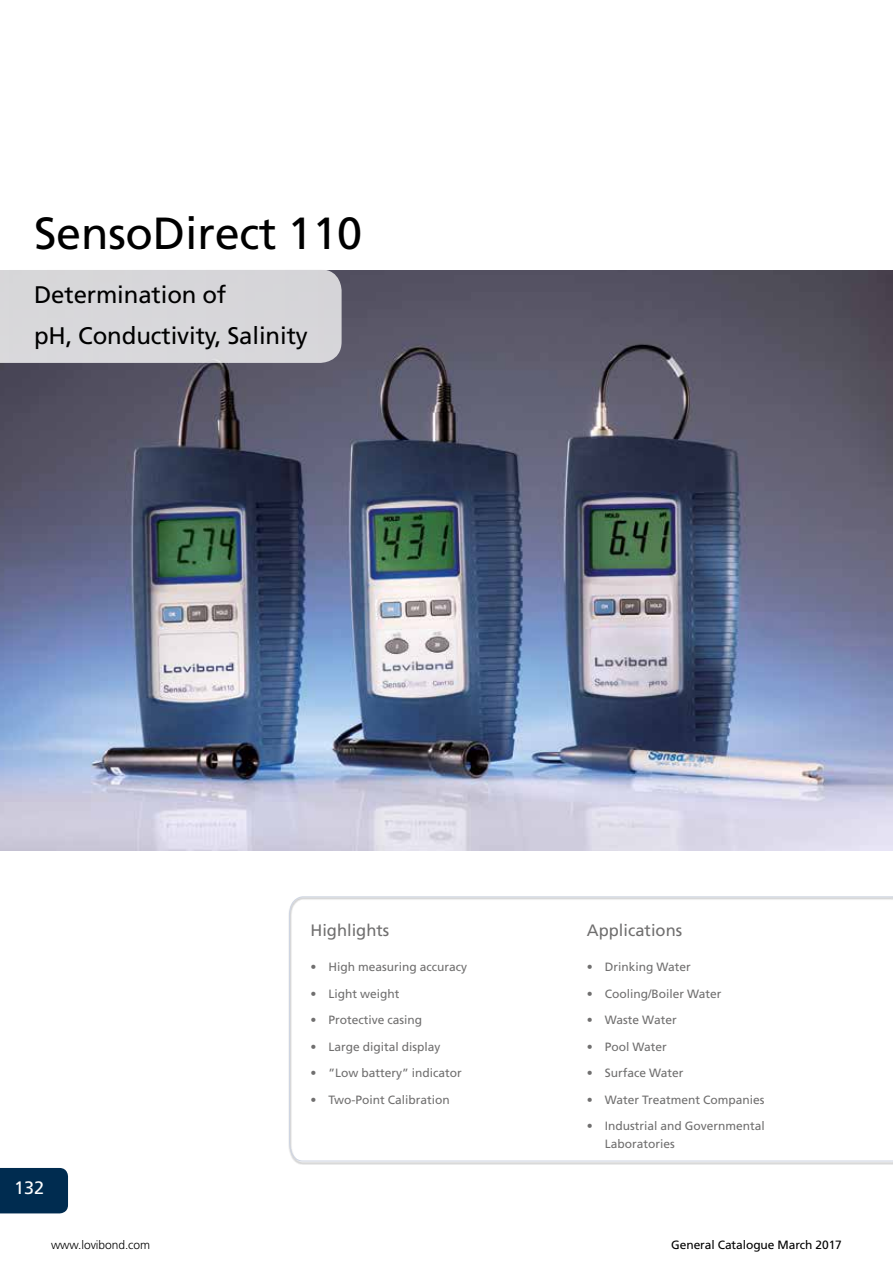
<style>
.page{position:relative;width:893px;height:1263px;background:#fff}
.page>*{position:absolute;margin:0;border:0;box-sizing:border-box;transform-origin:0 0}
.t1{font:45px "Frutiger LT";letter-spacing:-.005em;color:#000}
.t2{font:24px/41.5px "Frutiger LT";letter-spacing:-.005em;color:#000}
.t3{font:18px "Frutiger LT";color:#fff}
.t4{font:16.5px "Frutiger LT";color:#706f6f}
.t5{font:12px/18px "Frutiger LT";color:#706f6f}
.t6{font:12px "Frutiger LT";letter-spacing:-.005em;color:#000}
.t7{font:300 12px "Frutiger LT";letter-spacing:-.005em;color:#000}
</style>
<div class="page">
<div style="left:0;top:1168px;width:68px;height:45px;background:#002c50"></div>
<img style="left:0;top:270px;width:893px;height:580px">
<div style="left:0;top:270px;width:342px;height:93px;background:#d7d7da"></div>
<svg style="left:289px;top:896px;width:604px;height:266px"></svg>
<h1 class="t1" style="left:34px;top:207px;width:330px">SensoDirect 110</h1>
<h2 class="t2" style="left:34px;top:274px;width:275px">Determination of<br>pH, Conductivity, Salinity</h2>
<h3 class="t3" style="left:14px;top:1177px;width:32px">132</h3>
<h3 class="t4" style="left:310px;top:921px;width:80px">Highlights</h3>
<p class="t5" style="left:310px;top:958px;width:158px">• High measuring accuracy</p>
<p class="t5" style="left:310px;top:984px;width:91px">• Light weight</p>
<p class="t5" style="left:310px;top:1011px;width:113px">• Protective casing</p>
<p class="t5" style="left:310px;top:1037px;width:132px">• Large digital display</p>
<p class="t5" style="left:310px;top:1064px;width:153px">• ”Low battery” indicator</p>
<p class="t5" style="left:310px;top:1090px;width:141px">• Two-Point Calibration</p>
<h3 class="t4" style="left:587px;top:921px;width:97px">Applications</h3>
<p class="t5" style="left:587px;top:958px;width:106px">• Drinking Water</p>
<p class="t5" style="left:587px;top:984px;width:136px">• Cooling/Boiler Water</p>
<p class="t5" style="left:587px;top:1011px;width:91px">• Waste Water</p>
<p class="t5" style="left:587px;top:1037px;width:82px">• Pool Water</p>
<p class="t5" style="left:587px;top:1064px;width:98px">• Surface Water</p>
<p class="t5" style="left:587px;top:1090px;width:179px">• Water Treatment Companies</p>
<p class="t5" style="left:605px;top:1117px;width:162px;text-indent:-18px">• Industrial and Governmental<br>Laboratories</p>
<p class="t7" style="left:51px;top:1238px;width:101px">www.lovibond.com</p>
<p class="t6" style="left:671px;top:1238px;width:172px">General Catalogue March 2017</p>
</div>
